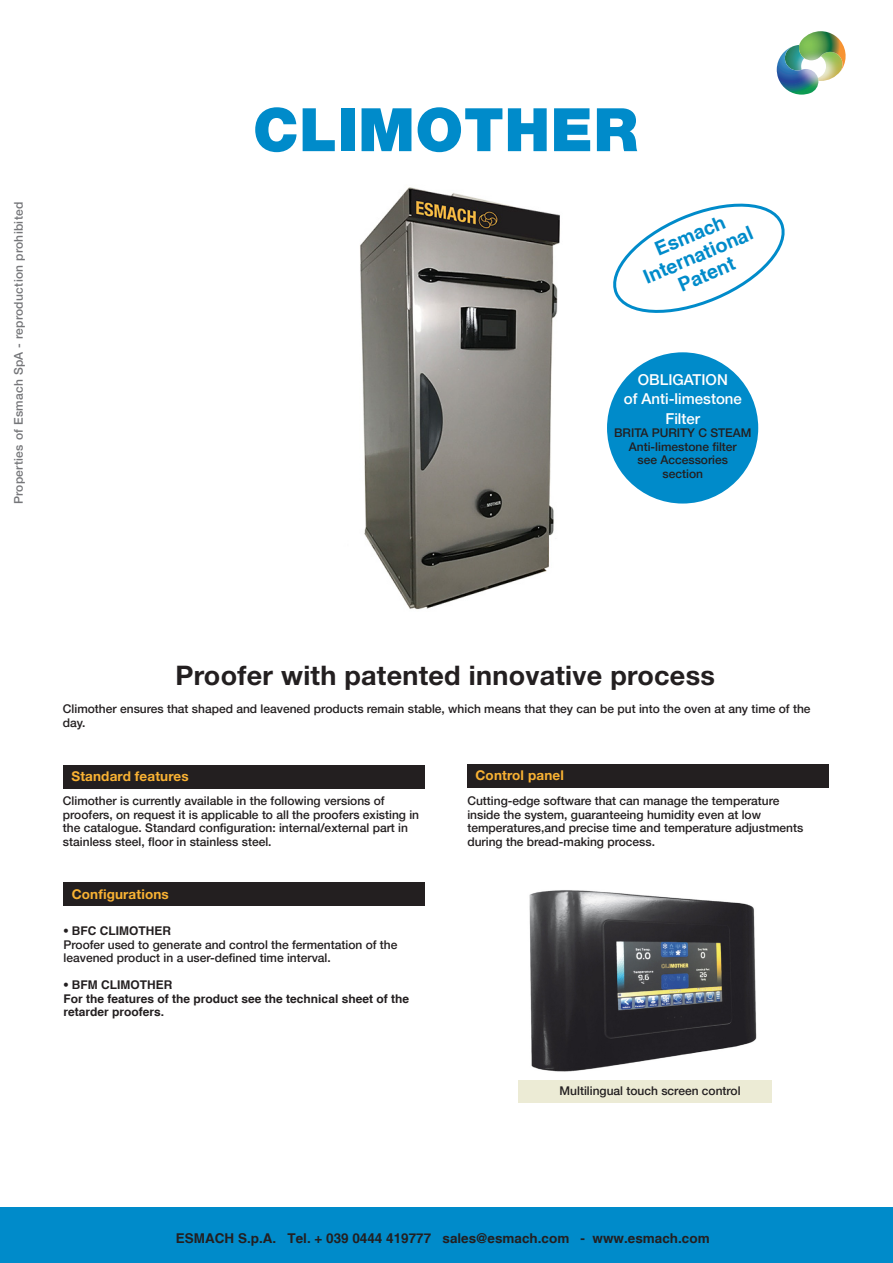
<style>
.page{position:relative;width:893px;height:1263px;background:#fff}
.page>*{position:absolute;margin:0;border:0;box-sizing:border-box;transform-origin:0 0}
.t1{font:900 60px "Helvetica Neue LT Std";letter-spacing:.01em;color:#008bca}
.t2{font:700 27px "Helvetica Neue LT Std";letter-spacing:.01em;color:#231f20}
.t3{font:700 19.5px/21px "Helvetica cyr";color:#008bca;text-align:center}
.t4{font:500 15px/19.5px "Helvetica Neue LT";color:#fff;text-align:center}
.t5{font:700 13.5px "Helvetica cyr";color:#231f20}
.t6{font:700 13.5px "Helvetica Neue LT Std";letter-spacing:.01em;color:#f9b233}
.t7{font:500 12px/13.5px "Helvetica Neue LT";color:#231f20}
.t8{font:700 12px/13.5px "Helvetica cyr";color:#231f20}
.t9{font:500 12px "Helvetica Neue LT";letter-spacing:.025em;color:#757679}
</style>
<div class="page">
<img style="left:819px;top:72px;width:21px;height:9px">
<img style="left:777px;top:46px;width:42px;height:49px">
<img style="left:798px;top:31px;width:48px;height:41px">
<div style="left:0;top:1208px;width:893px;height:55px;background:#008bca"></div>
<div style="left:63px;top:765px;width:361px;height:23px;background:#231f20"></div>
<div style="left:63px;top:882px;width:362px;height:24px;background:#231f20"></div>
<div style="left:467px;top:764px;width:361px;height:23px;background:#231f20"></div>
<img style="left:529px;top:890px;width:228px;height:182px">
<img style="left:360px;top:187px;width:200px;height:423px">
<div style="left:607px;top:352px;width:151px;height:151px;background:#008bca;border-radius:50%"></div>
<svg style="left:613px;top:203px;width:172px;height:110px"></svg>
<div style="left:518px;top:1080px;width:253px;height:22px;background:#ecebd5"></div>
<p class="t9" style="left:11px;top:504px;width:304px;rotate:-90deg">Properties of Esmach SpA - reproduction prohibited</p>
<h1 class="t1" style="left:253px;top:94px;width:386px">CLIMOTHER</h1>
<h3 class="t3" style="left:632px;top:249px;width:119px;rotate:-23deg">Esmach<br>International<br>Patent</h3>
<p class="t4" style="left:624px;top:370px;width:120px">OBLIGATION<br>of Anti-limestone<br>Filter</p>
<p class="t7" style="left:614px;top:426px;width:139px;text-align:center">BRITA PURITY C STEAM<br>Anti-limestone filter<br>see Accessories<br>section</p>
<h2 class="t2" style="left:175px;top:658px;width:541px">Proofer with patented innovative process</h2>
<p class="t7" style="left:63px;top:702px;width:749px">Climother ensures that shaped and leavened products remain stable, which means that they can be put into the oven at any time of the day.</p>
<p class="t6" style="left:71px;top:768px;width:119px">Standard features</p>
<p class="t7" style="left:63px;top:794px;width:358px">Climother is currently available in the following versions of proofers, on request it is applicable to all the proofers existing in the catalogue. Standard configuration: internal/external part in stainless steel, floor in stainless steel.</p>
<p class="t6" style="left:72px;top:885px;width:99px">Configurations</p>
<p class="t8" style="left:64px;top:924px;width:109px">• BFC CLIMOTHER</p>
<p class="t7" style="left:64px;top:937px;width:335px">Proofer used to generate and control the fermentation of the leavened product in a user-defined time interval.</p>
<p class="t8" style="left:64px;top:978px;width:347px">• BFM CLIMOTHER<br>For the features of the product see the technical sheet of the retarder proofers.</p>
<p class="t6" style="left:475px;top:767px;width:90px">Control panel</p>
<p class="t7" style="left:467px;top:794px;width:337px">Cutting-edge software that can manage the temperature inside the system, guaranteeing humidity even at low temperatures,and precise time and temperature adjustments during the bread-making process.</p>
<p class="t7" style="left:560px;top:1084px;width:182px">Multilingual touch screen control</p>
<p class="t5" style="left:176px;top:1230px;width:535px">ESMACH S.p.A. Tel. + 039 0444 419777 sales@esmach.com - www.esmach.com</p>
</div>
